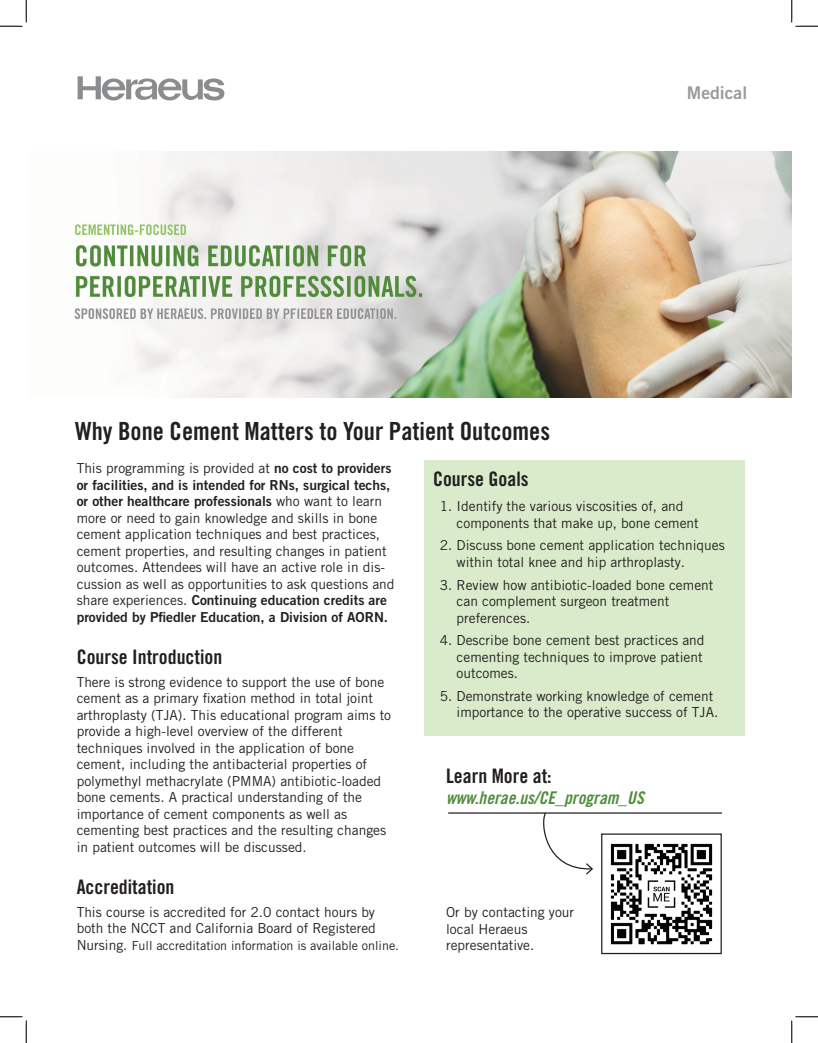
<style>
.page{position:relative;width:818px;height:1043px;background:#fff}
.page>*{position:absolute;margin:0;border:0;box-sizing:border-box;transform-origin:0 0}
.t1{font:25px "Trade Gothic LT Pro Bd Cn 20";color:#231f20}
.t2{font:20px "Trade Gothic LT Pro Bd Cn 20";color:#231f20}
.t3{font:17.5px "Trade Gothic LT Pro Bd Cn 20 Obl";color:#528d3c}
.t4{font:17.5px "Trade Gothic LT Pro Bd 2";color:#9a9a99}
.t5{font:13.75px/16.5px "Trade Gothic LT Pro";color:#231f20}
.t6{font:12.5px "Trade Gothic LT Pro";color:#231f20}
.s1{font-family:"Trade Gothic LT Pro Bd 2"}
.s2{font-size:13.75px}
</style>
<div class="page">
<img style="left:74px;top:151px;width:717px;height:247px">
<svg style="left:78px;top:76px;width:146px;height:24px"></svg>
<div style="left:424px;top:460px;width:320px;height:275px;background:#d9ebcb"></div>
<img style="left:610px;top:843px;width:103px;height:102px">
<div style="left:601px;top:833px;width:120px;height:121px;border:1px solid #231f20"></div>
<hr style="left:448px;top:812px;width:274px;height:1px;background:#231f20">
<svg style="left:540px;top:812px;width:54px;height:63px"></svg>
<svg style="left:0;top:0;width:27px;height:27px"></svg>
<svg style="left:0;top:1016px;width:27px;height:26px"></svg>
<svg style="left:791px;top:0;width:27px;height:27px"></svg>
<svg style="left:791px;top:1016px;width:27px;height:26px"></svg>
<p class="t4" style="left:686px;top:82px;width:62px">Medical</p>
<p class="t1" style="left:75px;top:415px;width:476px">Why Bone Cement Matters to Your Patient Outcomes</p>
<p class="t5" style="left:77px;top:460px;width:319px">This programming is provided at <span class="s1">no cost to providers or facilities, and is intended for RNs, surgical techs, or other healthcare professionals</span> who want to learn more or need to gain knowledge and skills in bone cement application techniques and best practices, cement properties, and resulting changes in patient outcomes. Attendees will have an active role in dis&shy;cussion as well as opportunities to ask questions and share experiences. <span class="s1">Continuing education credits are provided by Pfiedler Education, a Division of AORN.</span></p>
<p class="t2" style="left:77px;top:644px;width:147px">Course Introduction</p>
<p class="t5" style="left:77px;top:673px;width:309px">There is strong evidence to support the use of bone cement as a primary fixation method in total joint</p>
<p class="t5" style="left:77px;top:706px;width:316px">arthroplasty (TJA). This educational program aims to provide a high-level overview of the different</p>
<p class="t5" style="left:77px;top:739px;width:279px">techniques involved in the application of bone</p>
<p class="t5" style="left:77px;top:756px;width:306px">cement, including the antibacterial properties of polymethyl methacrylate (PMMA) antibiotic-loaded bone cements. A practical understanding of the</p>
<p class="t5" style="left:77px;top:805px;width:272px">importance of cement components as well as</p>
<p class="t5" style="left:77px;top:822px;width:311px">cementing best practices and the resulting changes in patient outcomes will be discussed.</p>
<p class="t2" style="left:77px;top:874px;width:99px">Accreditation</p>
<p class="t5" style="left:77px;top:903px;width:301px">This course is accredited for 2.0 contact hours by both the NCCT and California Board of Registered</p>
<p class="t6" style="left:77px;top:937px;width:324px"><span class="s2">Nursing.</span> Full accreditation information is available online.</p>
<p class="t2" style="left:433px;top:466px;width:97px">Course Goals</p>
<p class="t5" style="left:440px;top:498px;width:245px">1. Identify the various viscosities of, and</p>
<p class="t5" style="left:456px;top:514px;width:244px">components that make up, bone cement</p>
<p class="t5" style="left:440px;top:537px;width:286px">2. Discuss bone cement application techniques</p>
<p class="t5" style="left:456px;top:553px;width:230px">within total knee and hip arthroplasty.</p>
<p class="t5" style="left:440px;top:576px;width:275px">3. Review how antibiotic-loaded bone cement</p>
<p class="t5" style="left:456px;top:592px;width:214px">can complement surgeon treatment</p>
<p class="t5" style="left:456px;top:609px;width:75px">preferences.</p>
<p class="t5" style="left:440px;top:631px;width:266px">4. Describe bone cement best practices and</p>
<p class="t5" style="left:456px;top:648px;width:247px">cementing techniques to improve patient</p>
<p class="t5" style="left:456px;top:664px;width:63px">outcomes.</p>
<p class="t5" style="left:440px;top:687px;width:275px">5. Demonstrate working knowledge of cement</p>
<p class="t5" style="left:456px;top:703px;width:263px">importance to the operative success of TJA.</p>
<p class="t2" style="left:446px;top:764px;width:107px">Learn More at:</p>
<p class="t3" style="left:446px;top:787px;width:199px">www.herae.us/CE_program_US</p>
<p class="t5" style="left:446px;top:904px;width:129px">Or by contacting your local Heraeus</p>
<p class="t5" style="left:446px;top:937px;width:90px">representative.</p>
</div>
